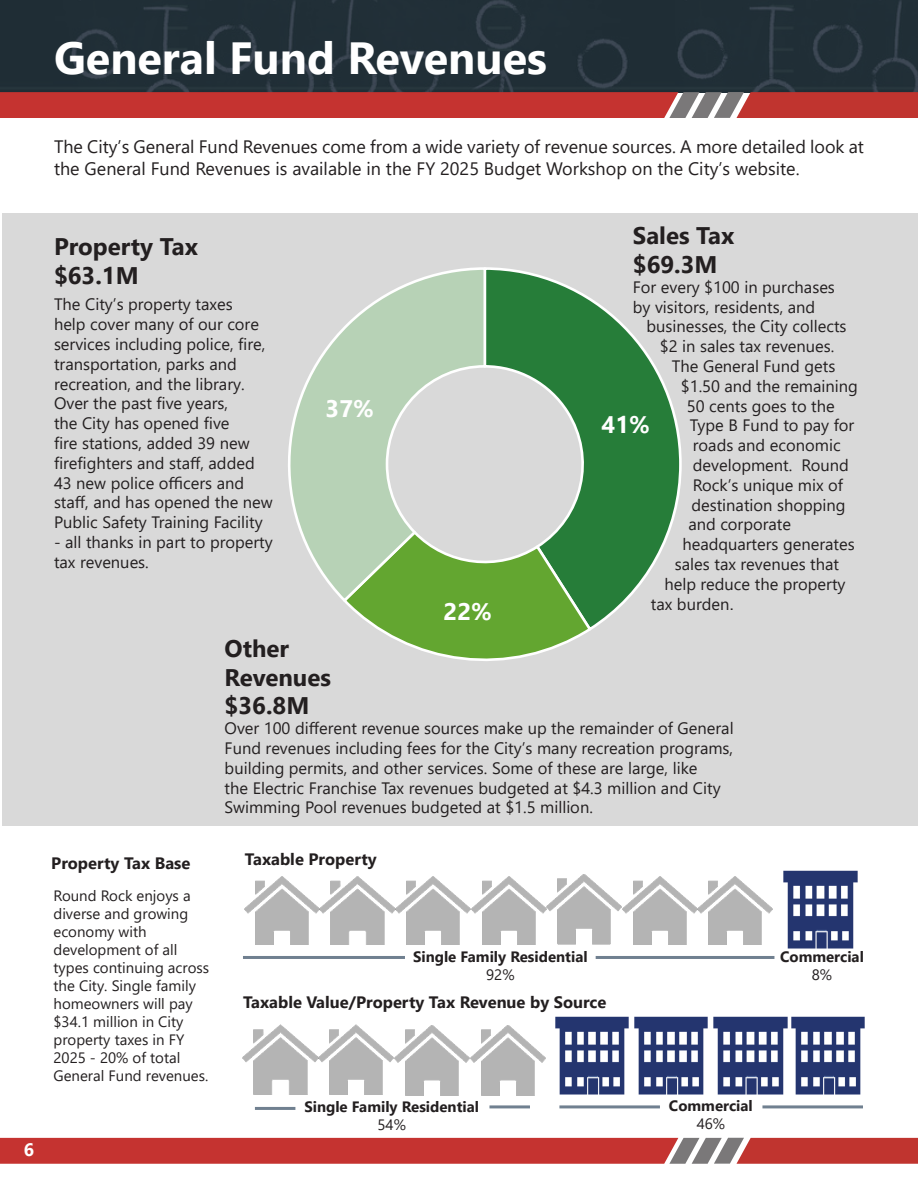
<style>
.page{position:relative;width:918px;height:1188px;background:#fff}
.page>*{position:absolute;margin:0;border:0;box-sizing:border-box;transform-origin:0 0}
.t1{font:700 45px "Segoe UI";color:#fff}
.t2{font:700 24px/28.8px "Segoe UI";color:#231f20}
.t3{font:700 24px "Segoe UI";color:#fff}
.t4{font:18px/21.6px "Segoe UI";color:#231f20}
.t5{font:700 18px "Segoe UI";color:#fff}
.t6{font:16.5px/19.8px "Segoe UI";color:#231f20}
.t7{font:700 16.5px "Segoe UI";color:#231f20}
.t8{font:15px/18px "Segoe UI";color:#231f20}
.t9{font:700 15px/18px "Segoe UI";color:#231f20;text-align:center}
.s1{font-family:"Arial"}
.s2{font-weight:400}
</style>
<div class="page">
<div style="left:0;top:0;width:918px;height:92px;background:#1f2b3a"></div>
<svg style="left:0;top:1138px;width:918px;height:26px;background:#c23d3a"></svg>
<svg style="left:0;top:92px;width:918px;height:26px;background:#c03b38"></svg>
<div style="left:2px;top:213px;width:916px;height:613px;background:#d9d9d9"></div>
<svg style="left:487px;top:267px;width:195px;height:362px;fill:#267d39"></svg>
<svg style="left:346px;top:529px;width:247px;height:132px"></svg>
<svg style="left:288px;top:267px;width:199px;height:337px;fill:#b7d2b6"></svg>
<hr style="left:489px;top:1105px;width:41px;height:3px;background:#708090">
<hr style="left:255px;top:1107px;width:40px;height:3px;background:#708090">
<hr style="left:559px;top:1105px;width:101px;height:3px;background:#708090">
<hr style="left:762px;top:1105px;width:101px;height:3px;background:#708090">
<img style="left:783px;top:870px;width:75px;height:79px">
<hr style="left:596px;top:956px;width:178px;height:3px;background:#708090">
<hr style="left:243px;top:956px;width:162px;height:3px;background:#708090">
<img style="left:244px;top:874px;width:529px;height:70px">
<img style="left:243px;top:1025px;width:303px;height:71px">
<img style="left:555px;top:1016px;width:310px;height:79px">
<p class="t1" style="left:54px;top:15px;width:494px">General Fund Revenues</p>
<p class="t5" style="left:24px;top:1132px;width:12px">6</p>
<p class="t4" style="left:54px;top:135px;width:812px">The City’s General Fund Revenues come from a wide variety of revenue sources. A more detailed look at the General Fund Revenues is available in the FY 2025 Budget Workshop on the City’s website.</p>
<p class="t2" style="left:54px;top:230px;width:146px">Property Tax $63.1M</p>
<p class="t6" style="left:54px;top:293px;width:220px">The City’s property taxes<br>help cover many of our core services including police, fire, transportation, parks and recreation, and the library.<br>Over the past five years,<br>the City has opened five<br>fire stations, added 39 new firefighters and staff, added<br>43 new police officers and staff, and has opened the new<br>Public Safety Training Facility</p>
<p class="t6" style="left:54px;top:531px;width:220px">- all thanks in part to property tax revenues.</p>
<p class="t3" style="left:326px;top:386px;width:50px">37%</p>
<p class="t3" style="left:444px;top:589px;width:50px">22%</p>
<p class="t2" style="left:633px;top:219px;width:103px">Sales Tax</p>
<p class="t2" style="left:633px;top:248px;width:86px">$69.3M</p>
<p class="t6" style="left:633px;top:276px;width:204px">For every $100 in purchases</p>
<p class="t6" style="left:633px;top:295px;width:184px">by visitors, residents, and</p>
<p class="t6" style="left:646px;top:315px;width:202px">businesses, the City collects</p>
<p class="t6" style="left:660px;top:335px;width:176px">$2 in sales tax revenues.</p>
<p class="t6" style="left:672px;top:355px;width:165px">The General Fund gets</p>
<p class="t6" style="left:681px;top:375px;width:179px">$1.50 and the remaining</p>
<p class="t6" style="left:687px;top:394px;width:149px">50 cents goes to the</p>
<p class="t6" style="left:690px;top:414px;width:166px">Type B Fund to pay for</p>
<p class="t6" style="left:693px;top:434px;width:149px">roads and economic</p>
<p class="t6" style="left:693px;top:454px;width:158px">development. Round</p>
<p class="t6" style="left:693px;top:474px;width:152px">Rock’s unique mix of</p>
<p class="t6" style="left:691px;top:493px;width:156px">destination shopping</p>
<p class="t6" style="left:688px;top:513px;width:104px">and corporate</p>
<p class="t6" style="left:682px;top:533px;width:174px">headquarters generates</p>
<p class="t6" style="left:675px;top:553px;width:166px">sales tax revenues that</p>
<p class="t6" style="left:664px;top:573px;width:183px">help reduce the property</p>
<p class="t6" style="left:651px;top:592px;width:85px">tax burden<span class="s1">.</span></p>
<p class="t3" style="left:601px;top:402px;width:50px">41%</p>
<p class="t7" style="left:51px;top:848px;width:141px">Property Tax Base</p>
<p class="t8" style="left:54px;top:885px;width:157px">Round Rock enjoys a diverse and growing economy with development of all types continuing across the City. Single family homeowners will pay $34.1 million in City property taxes in FY<br>2025 - 20% of total<br>General Fund revenues.</p>
<p class="t2" style="left:225px;top:632px;width:108px">Other<br>Revenues $36.8M</p>
<p class="t6" style="left:225px;top:717px;width:511px">Over 100 different revenue sources make up the remainder of General Fund revenues including fees for the City’s many recreation programs, building permits, and other services. Some of these are large, like<br>the Electric Franchise Tax revenues budgeted at $4.3 million and City Swimming Pool revenues budgeted at $1.5 million.</p>
<p class="t7" style="left:245px;top:844px;width:133px">Taxable Property</p>
<p class="t9" style="left:413px;top:947px;width:176px">Single Family Residential<br><span class="s2">92%</span></p>
<p class="t9" style="left:780px;top:947px;width:85px">Commercial</p>
<p class="t8" style="left:812px;top:965px;width:22px">8%</p>
<p class="t7" style="left:243px;top:986px;width:365px">Taxable Value/Property Tax Revenue by Source</p>
<p class="t9" style="left:304px;top:1096px;width:176px">Single Family Residential<br><span class="s2">54%</span></p>
<p class="t9" style="left:669px;top:1096px;width:85px">Commercial</p>
<p class="t8" style="left:697px;top:1114px;width:30px">46%</p>
</div>
